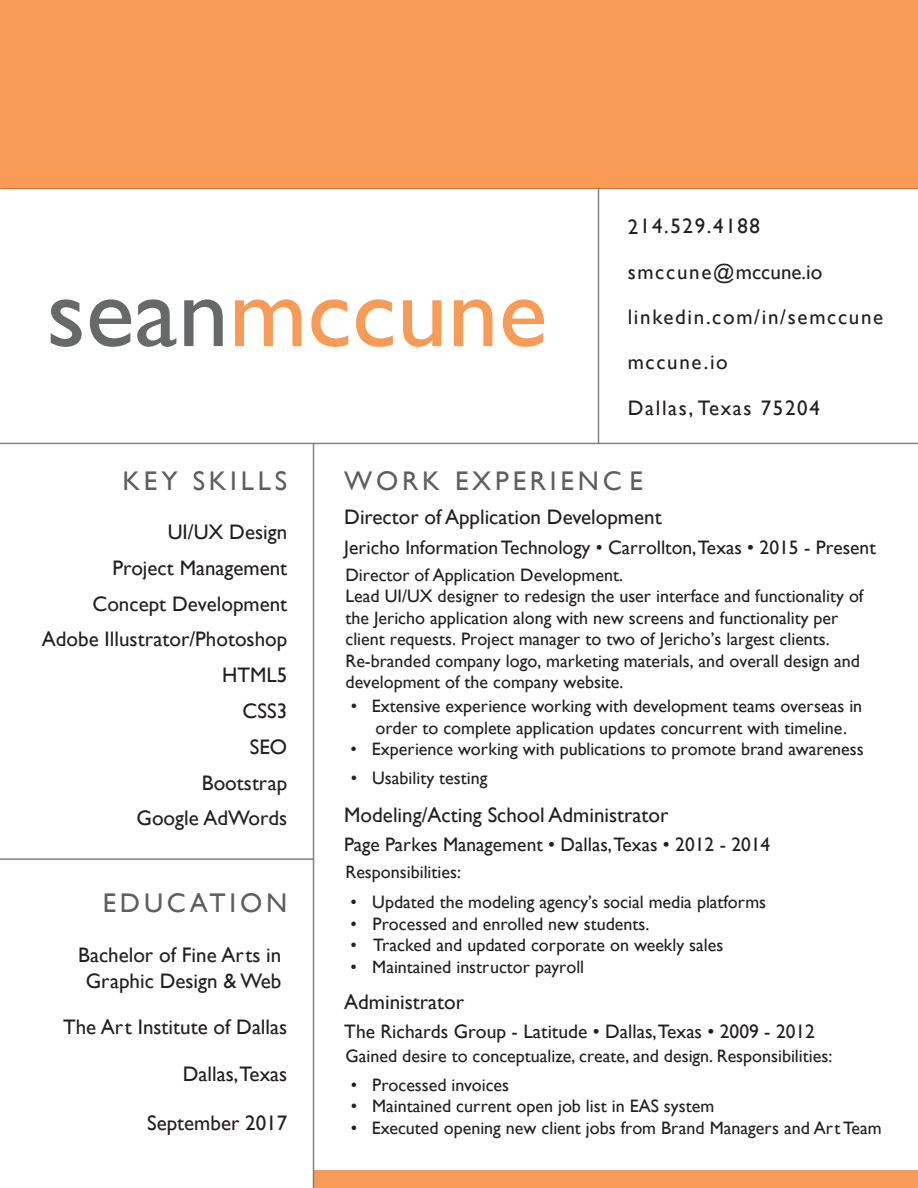
<style>
.page{position:relative;width:918px;height:1188px;background:#fff}
.page>*{position:absolute;margin:0;border:0;box-sizing:border-box;transform-origin:0 0}
.t1{font:101.85px "Gill Sans";color:#f89b56}
.t2{font:27px "Gill Sans";letter-spacing:.14em;color:#5e5f5f}
.t3{font:21px/35.8px "Gill Sans";color:#231f20;text-align:right}
.t4{font:21px/45.3px "Gill Sans";letter-spacing:.08em;color:#231f20}
.t5{font:19.5px "Gill Sans";color:#231f20}
.t6{font:18px/21.5px "Gill Sans";color:#231f20;text-align:center}
.s1{color:#676868}
</style>
<div class="page">
<hr style="left:0;top:443px;width:918px;height:1px;background:#7f807f">
<div style="left:314px;top:1170px;width:604px;height:18px;background:#f89b56"></div>
<hr style="left:313px;top:443px;width:1px;height:745px;background:#7f807f">
<div style="left:0;top:0;width:918px;height:189px;background:#f89b56"></div>
<hr style="left:598px;top:189px;width:1px;height:254px;background:#7f807f">
<hr style="left:0;top:858px;width:314px;height:2px;background:#7f807f">
<h1 class="t1" style="left:46px;top:253px;width:502px"><span class="s1">sean</span>mccune</h1>
<p class="t4" style="left:628px;top:204px;width:257px">214.529.4188 smccune@mccune.io linkedin.com/in/semccune mccune.io<br>Dallas, Texas 75204</p>
<h2 class="t2" style="left:122px;top:465px;width:166px">KEY SKILLS</h2>
<p class="t3" style="left:168px;top:514px;width:121px">UI/UX Design</p>
<p class="t3" style="left:112px;top:550px;width:176px">Project Management</p>
<p class="t3" style="left:93px;top:586px;width:196px">Concept Development</p>
<p class="t3" style="left:42px;top:622px;width:247px">Adobe Illustrator/Photoshop</p>
<p class="t3" style="left:222px;top:658px;width:67px">HTML5<br>CSS3</p>
<p class="t3" style="left:250px;top:729px;width:39px">SEO</p>
<p class="t3" style="left:137px;top:765px;width:152px">Bootstrap<br>Google AdWords</p>
<h2 class="t2" style="left:103px;top:887px;width:186px">EDUCATION</h2>
<p class="t3" style="left:78px;top:943px;width:205px;line-height:25.2px;text-align:center">Bachelor of Fine Arts in<br>Graphic Design &amp; Web</p>
<p class="t3" style="left:63px;top:1009px;width:226px">The Art Institute of Dallas</p>
<p class="t3" style="left:183px;top:1057px;width:106px">Dallas,Texas</p>
<p class="t3" style="left:147px;top:1106px;width:142px">September 2017</p>
<h2 class="t2" style="left:344px;top:465px;width:300px">WORK EXPERIENC E</h2>
<p class="t3" style="left:344px;top:499px;width:319px">Director of Application Development</p>
<p class="t5" style="left:344px;top:536px;width:533px">Jericho Information Technology • Carrollton, Texas • 2015 - Present</p>
<p class="t6" style="left:345px;top:564px;width:519px;text-align:left">Director of Application Development.<br>Lead UI/UX designer to redesign the user interface and functionality of the Jericho application along with new screens and functionality per client requests. Project manager to two of Jericho’s largest clients.<br>Re-branded company logo, marketing materials, and overall design and development of the company website.</p>
<p class="t6" style="left:351px;top:696px;width:513px">• Extensive experience working with development teams overseas in order to complete application updates concurrent with timeline.</p>
<p class="t6" style="left:351px;top:739px;width:515px">• Experience working with publications to promote brand awareness</p>
<p class="t6" style="left:351px;top:768px;width:138px">• Usability testing</p>
<p class="t3" style="left:344px;top:797px;width:326px">Modeling/Acting School Administrator</p>
<p class="t5" style="left:344px;top:833px;width:428px">Page Parkes Management • Dallas,Texas • 2012 - 2014</p>
<p class="t6" style="left:346px;top:862px;width:117px">Responsibilities:</p>
<p class="t6" style="left:351px;top:892px;width:417px">• Updated the modeling agency’s social media platforms</p>
<p class="t6" style="left:351px;top:913px;width:300px">• Processed and enrolled new students.</p>
<p class="t6" style="left:351px;top:935px;width:374px">• Tracked and updated corporate on weekly sales</p>
<p class="t6" style="left:351px;top:956px;width:235px">• Maintained instructor payroll</p>
<p class="t3" style="left:344px;top:984px;width:121px">Administrator</p>
<p class="t5" style="left:344px;top:1020px;width:472px">The Richards Group - Latitude • Dallas,Texas • 2009 - 2012</p>
<p class="t6" style="left:351px;top:1074px;width:160px">• Processed invoices</p>
<p class="t6" style="left:351px;top:1096px;width:365px">• Maintained current open job list in EAS system</p>
<p class="t6" style="left:351px;top:1117px;width:532px">• Executed opening new client jobs from Brand Managers and Art Team</p>
<p class="t6" style="left:346px;top:1046px;width:488px">Gained desire to conceptualize, create, and design. Responsibilities:</p>
</div>
